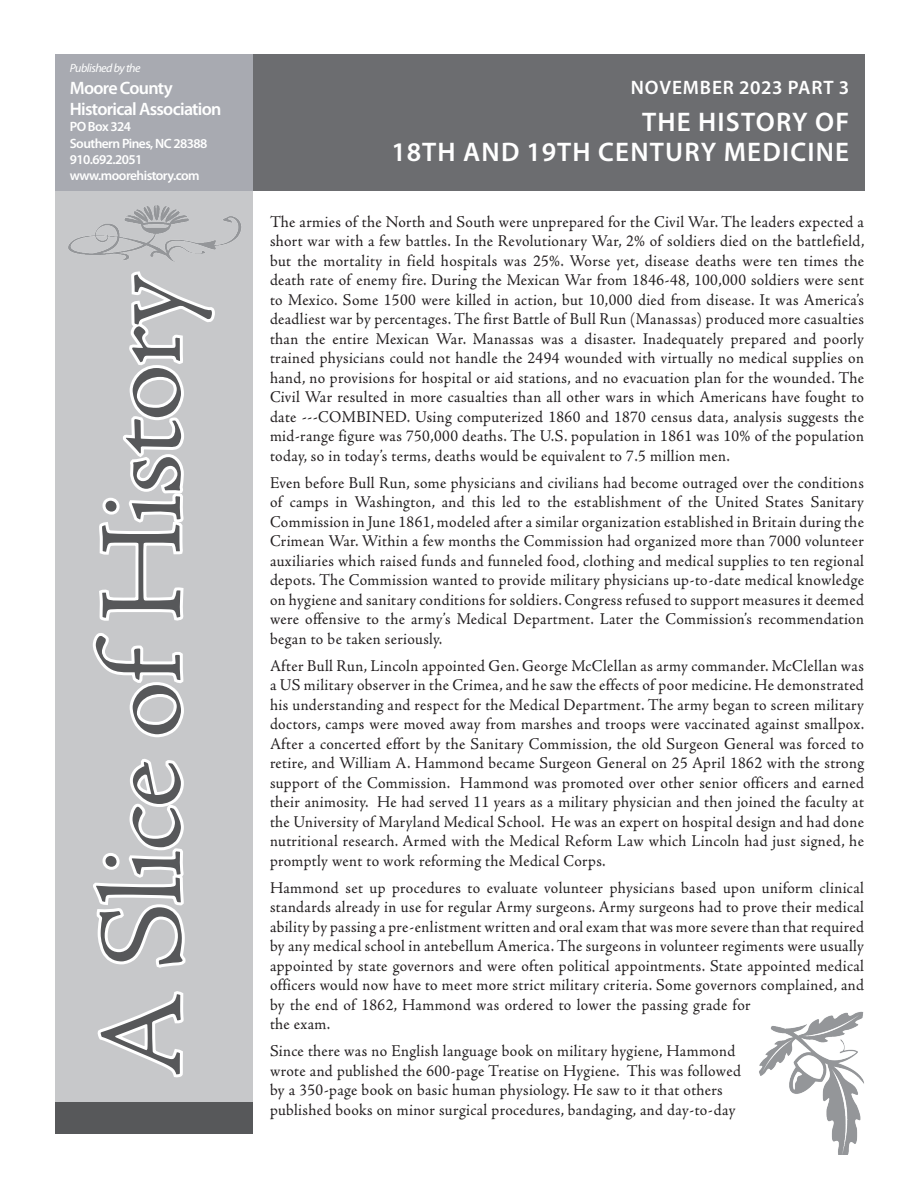
<style>
.page{position:relative;width:918px;height:1188px;background:#fff}
.page>*{position:absolute;margin:0;border:0;box-sizing:border-box;transform-origin:0 0}
.t1{font:300 118.5px "Adobe Jenson Pro";letter-spacing:-.025em;color:#57585a;scale:1.04 1}
.t2{font:600 27px/30px "Myriad Pro";letter-spacing:.045em;color:#fff;text-align:right}
.t3{font:600 19.5px "Myriad Pro";letter-spacing:.045em;color:#fff}
.t4{font:600 18px/21.6px "Myriad Pro";letter-spacing:-.04em;color:#fff}
.t5{font:16.5px/19.5px "Adobe Jenson Pro";letter-spacing:.02em;color:#231f20;text-align:justify;scale:.95 1}
.t6{font:600 13.5px/16.2px "Myriad Pro";letter-spacing:-.04em;color:#fff}
.t7{font:italic 12px "Myriad Pro";letter-spacing:-.04em;color:#fff}
</style>
<div class="page">
<div style="left:55px;top:54px;width:810px;height:137px;background:#6c6d70"></div>
<svg style="left:55px;top:54px;width:197px;height:1048px;background:#bfc0c4"></svg>
<div style="left:55px;top:1102px;width:197px;height:32px;background:#57585a"></div>
<img style="left:65px;top:206px;width:177px;height:56px">
<svg style="left:95px;top:992px;width:94px;height:87px"></svg>
<svg style="left:90px;top:756px;width:99px;height:212px"></svg>
<svg style="left:90px;top:630px;width:97px;height:111px"></svg>
<svg style="left:96px;top:270px;width:122px;height:353px"></svg>
<img style="left:759px;top:1011px;width:105px;height:144px">
<p class="t7" style="left:70px;top:61px;width:72px">Published by the</p>
<p class="t4" style="left:70px;top:76px;width:153px">Moore County<br>Historical Association</p>
<p class="t6" style="left:70px;top:118px;width:139px">PO Box 324<br>Southern Pines, NC 28388<br>910.692.2051 www.moorehistory.com</p>
<h1 class="t1" style="left:76px;top:1078px;width:775px;rotate:-90deg">A Slice of History</h1>
<p class="t3" style="left:631px;top:75px;width:220px">NOVEMBER 2023 PART 3</p>
<h2 class="t2" style="left:392px;top:106px;width:459px">THE HISTORY OF<br>18TH AND 19TH CENTURY MEDICINE</h2>
<p class="t5" style="left:270px;top:212px;width:627px">The armies of the North and South were unprepared for the Civil War. The leaders expected a short war with a few battles. In the Revolutionary War, 2% of soldiers died on the battlefield, but the mortality in field hospitals was 25%. Worse yet, disease deaths were ten times the death rate of enemy fire. During the Mexican War from 1846-48, 100,000 soldiers were sent to Mexico. Some 1500 were killed in action, but 10,000 died from disease. It was America’s deadliest war by percentages. The first Battle of Bull Run (Manassas) produced more casualties than the entire Mexican War. Manassas was a disaster. Inadequately prepared and poorly trained physicians could not handle the 2494 wounded with virtually no medical supplies on hand, no provisions for hospital or aid stations, and no evacuation plan for the wounded. The Civil War resulted in more casualties than all other wars in which Americans have fought to date ---COMBINED. Using computerized 1860 and 1870 census data, analysis suggests the mid-range figure was 750,000 deaths. The U.S. population in 1861 was 10% of the population today, so in today’s terms, deaths would be equivalent to 7.5 million men.</p>
<p class="t5" style="left:270px;top:473px;width:627px">Even before Bull Run, some physicians and civilians had become outraged over the conditions of camps in Washington, and this led to the establishment of the United States Sanitary Commission in June 1861, modeled after a similar organization established in Britain during the Crimean War. Within a few months the Commission had organized more than 7000 volunteer auxiliaries which raised funds and funneled food, clothing and medical supplies to ten regional depots. The Commission wanted to provide military physicians up-to-date medical knowledge on hygiene and sanitary conditions for soldiers. Congress refused to support measures it deemed were offensive to the army’s Medical Department. Later the Commission’s recommendation began to be taken seriously.</p>
<p class="t5" style="left:270px;top:656px;width:627px">After Bull Run, Lincoln appointed Gen. George McClellan as army commander. McClellan was a US military observer in the Crimea, and he saw the effects of poor medicine. He demonstrated his understanding and respect for the Medical Department. The army began to screen military doctors, camps were moved away from marshes and troops were vaccinated against smallpox.<br>After a concerted effort by the Sanitary Commission, the old Surgeon General was forced to retire, and William A. Hammond became Surgeon General on 25 April 1862 with the strong support of the Commission. Hammond was promoted over other senior officers and earned their animosity. He had served 11 years as a military physician and then joined the faculty at the University of Maryland Medical School. He was an expert on hospital design and had done nutritional research. Armed with the Medical Reform Law which Lincoln had just signed, he promptly went to work reforming the Medical Corps.</p>
<p class="t5" style="left:270px;top:878px;width:627px;text-align:left">Hammond set up procedures to evaluate volunteer physicians based upon uniform clinical standards already in use for regular Army surgeons. Army surgeons had to prove their medical ability by passing a pre-enlistment written and oral exam that was more severe than that required by any medical school in antebellum America. The surgeons in volunteer regiments were usually appointed by state governors and were often political appointments. State appointed medical officers would now have to meet more strict military criteria. Some governors complained, and by the end of 1862, Hammond was ordered to lower the passing grade for<br>the exam.</p>
<p class="t5" style="left:270px;top:1042px;width:497px;text-align:left">Since there was no English language book on military hygiene, Hammond wrote and published the 600-page Treatise on Hygiene. This was followed by a 350-page book on basic human physiology. He saw to it that others published books on minor surgical procedures, bandaging, and day-to-day</p>
</div>
